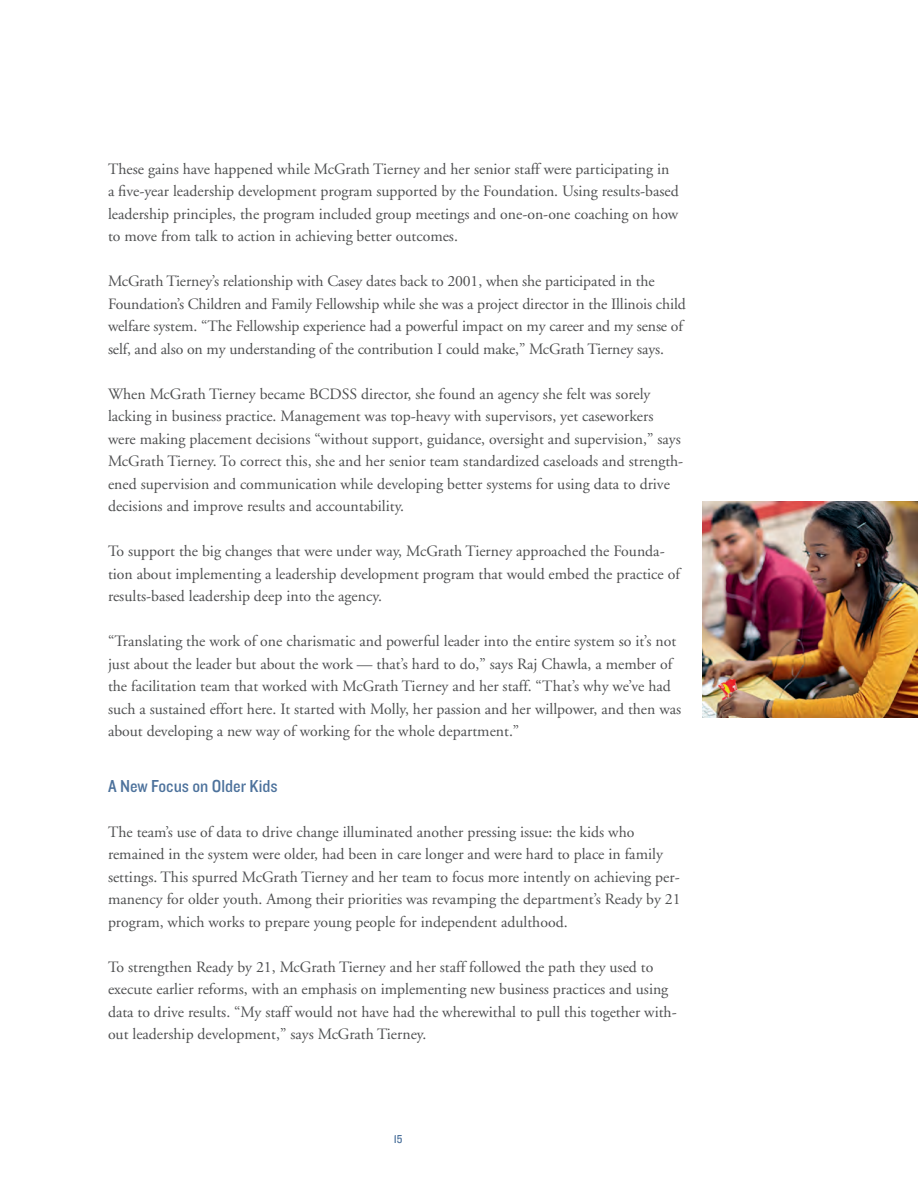
<style>
.page{position:relative;width:918px;height:1188px;background:#fff}
.page>*{position:absolute;margin:0;border:0;box-sizing:border-box;transform-origin:0 0}
.t1{font:18px "Knockout HTF30 Junior Welterwt";color:#4d729c}
.t2{font:15.75px/22.5px "Adobe Garamond";color:#4e4f50}
.t3{font:12px "Knockout HTF30 Junior Welterwt";color:#4d729c}
</style>
<div class="page">
<img style="left:702px;top:501px;width:216px;height:216px">
<p class="t2" style="left:108px;top:158px;width:572px">These gains have happened while McGrath Tierney and her senior staff were participating in a five-year leadership development program supported by the Foundation. Using results-based leadership principles, the program included group meetings and one-on-one coaching on how to move from talk to action in achieving better outcomes.</p>
<p class="t2" style="left:108px;top:270px;width:579px">McGrath Tierney’s relationship with Casey dates back to 2001, when she participated in the Foundation’s Children and Family Fellowship while she was a project director in the Illinois child welfare system. “The Fellowship experience had a powerful impact on my career and my sense of self, and also on my understanding of the contribution I could make,” McGrath Tierney says.</p>
<p class="t2" style="left:108px;top:383px;width:577px">When McGrath Tierney became BCDSS director, she found an agency she felt was sorely lacking in business practice. Management was top-heavy with supervisors, yet caseworkers were making placement decisions “without support, guidance, oversight and supervision,” says McGrath Tierney. To correct this, she and her senior team standardized caseloads and strength&shy;ened supervision and communication while developing better systems for using data to drive decisions and improve results and accountability.</p>
<p class="t2" style="left:108px;top:540px;width:573px">To support the big changes that were under way, McGrath Tierney approached the Founda&shy;tion about implementing a leadership development program that would embed the practice of results-based leadership deep into the agency.</p>
<p class="t2" style="left:108px;top:630px;width:575px">“Translating the work of one charismatic and powerful leader into the entire system so it’s not just about the leader but about the work — that’s hard to do,” says Raj Chawla, a member of the facilitation team that worked with McGrath Tierney and her staff. “That’s why we’ve had such a sustained effort here. It started with Molly, her passion and her willpower, and then was about developing a new way of working for the whole department.”</p>
<p class="t1" style="left:108px;top:776px;width:171px">A New Focus on Older Kids</p>
<p class="t2" style="left:108px;top:821px;width:574px">The team’s use of data to drive change illuminated another pressing issue: the kids who remained in the system were older, had been in care longer and were hard to place in family settings. This spurred McGrath Tierney and her team to focus more intently on achieving per&shy;manency for older youth. Among their priorities was revamping the department’s Ready by 21 program, which works to prepare young people for independent adulthood.</p>
<p class="t2" style="left:108px;top:956px;width:570px">To strengthen Ready by 21, McGrath Tierney and her staff followed the path they used to execute earlier reforms, with an emphasis on implementing new business practices and using data to drive results. “My staff would not have had the wherewithal to pull this together with&shy;out leadership development,” says McGrath Tierney.</p>
<p class="t3" style="left:394px;top:1133px;width:10px">15</p>
</div>
